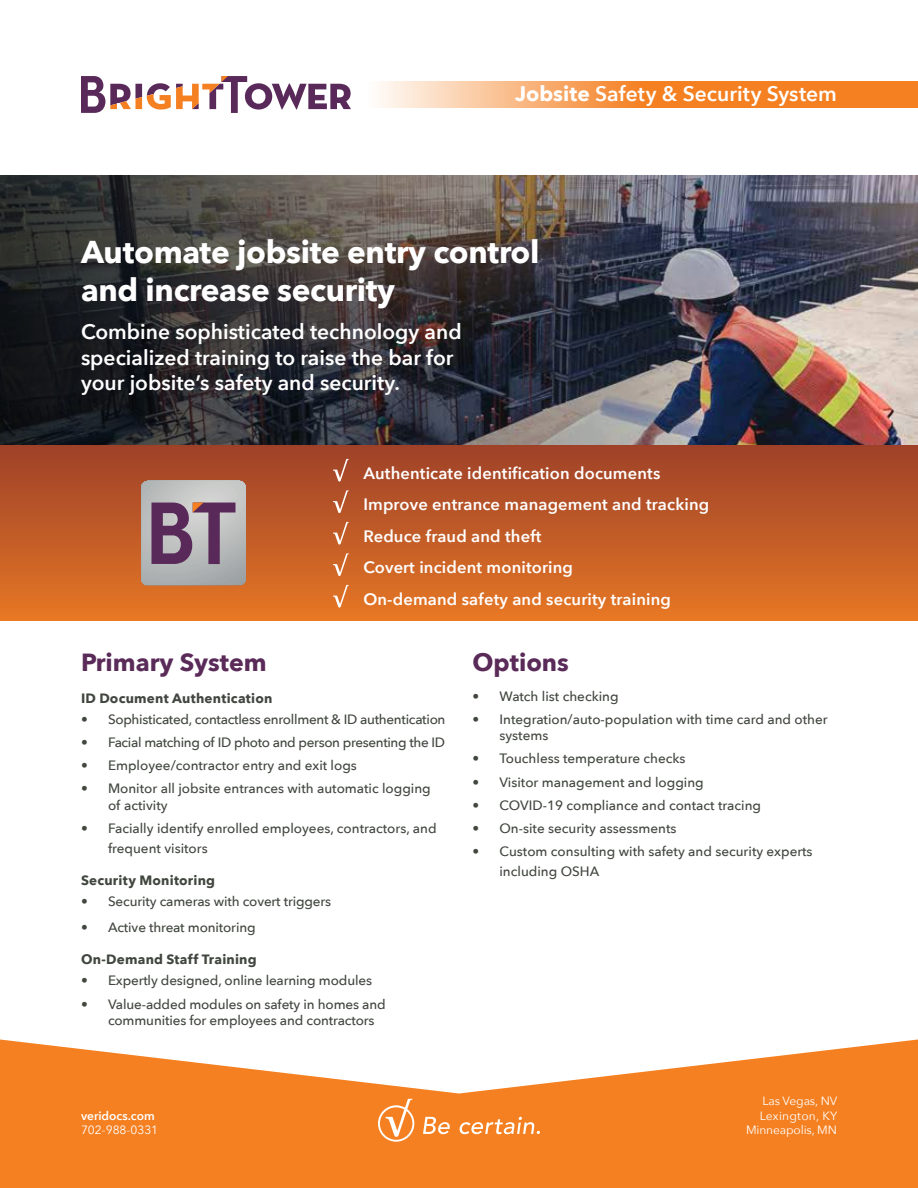
<style>
.page{position:relative;width:918px;height:1188px;background:#fff}
.page>*{position:absolute;margin:0;border:0;box-sizing:border-box;transform-origin:0 0}
.t1{font:700 31.5px/37.8px "Avenir Next";letter-spacing:-.01em;color:#fff}
.t2{font:700 24.75px "Avenir Next";color:#5a2a59}
.t3{font:600 21px/25.2px "Avenir Next";color:#fff}
.t4{font:600 16.5px/31.5px "Avenir Next";letter-spacing:.01em;color:#fff}
.t5{font:500 13.5px/16.5px "Avenir Next";color:#41463f}
.t6{font:700 13.5px "Avenir Next";letter-spacing:.015em;color:#41463f}
.t7{font:500 13.5px "Avenir Next";letter-spacing:-.02em;color:#41463f}
.t8{font:500 13.5px "Avenir Next";letter-spacing:-.025em;color:#41463f}
.t9{font:12px/14.4px "Avenir Next";letter-spacing:-.01em;color:#fff;text-align:right}
.t10{font:600 12px "Avenir Next";color:#fff}
.s1{font-weight:700}
</style>
<div class="page">
<svg style="left:378px;top:81px;width:540px;height:27px;background:#f79d55"></svg>
<img style="left:864px;top:176px;width:54px;height:270px">
<svg style="left:0;top:1040px;width:918px;height:148px;fill:#f58021"></svg>
<div style="left:0;top:446px;width:918px;height:175px;background:linear-gradient(to bottom,#9d412a,#e67725)"></div>
<svg style="left:333px;top:459px;width:16px;height:23px"></svg>
<svg style="left:333px;top:490px;width:16px;height:23px"></svg>
<svg style="left:333px;top:522px;width:16px;height:23px"></svg>
<svg style="left:333px;top:553px;width:16px;height:23px"></svg>
<svg style="left:333px;top:585px;width:16px;height:23px"></svg>
<img style="left:0;top:176px;width:864px;height:270px">
<svg style="left:378px;top:1099px;width:36px;height:43px"></svg>
<svg style="left:423px;top:1117px;width:27px;height:17px"></svg>
<svg style="left:460px;top:1117px;width:80px;height:17px"></svg>
<svg style="left:81px;top:76px;width:270px;height:37px"></svg>
<svg style="left:142px;top:481px;width:104px;height:104px;background:#a197a2"></svg>
<h3 class="t3" style="left:515px;top:80px;width:323px"><span class="s1">Jobsite</span> Safety &amp; Security System</h3>
<h1 class="t1" style="left:81px;top:232px;width:460px">Automate jobsite entry control and increase security</h1>
<h3 class="t3" style="left:81px;top:319px;width:382px">Combine sophisticated technology and specialized training to raise the bar for your jobsite’s safety and security.</h3>
<p class="t4" style="left:363px;top:457px;width:347px">Authenticate identification documents Improve entrance management and tracking Reduce fraud and theft<br>Covert incident monitoring<br>On-demand safety and security training</p>
<h2 class="t2" style="left:81px;top:640px;width:187px">Primary System</h2>
<p class="t6" style="left:81px;top:686px;width:193px">ID Document Authentication</p>
<p class="t7" style="left:81px;top:708px;width:366px">• Sophisticated, contactless enrollment &amp; ID authentication</p>
<p class="t8" style="left:81px;top:731px;width:366px">• Facial matching of ID photo and person presenting the ID</p>
<p class="t5" style="left:81px;top:757px;width:277px">• Employee/contractor entry and exit logs</p>
<p class="t5" style="left:108px;top:780px;width:324px;text-indent:-27px">• Monitor all jobsite entrances with automatic logging of activity</p>
<p class="t5" style="left:108px;top:818px;width:330px;line-height:19.5px;text-indent:-27px">• Facially identify enrolled employees, contractors, and frequent visitors</p>
<p class="t6" style="left:81px;top:869px;width:136px">Security Monitoring</p>
<p class="t5" style="left:81px;top:893px;width:252px">• Security cameras with covert triggers</p>
<p class="t5" style="left:81px;top:919px;width:176px">• Active threat monitoring</p>
<p class="t6" style="left:81px;top:948px;width:177px">On-Demand Staff Training</p>
<p class="t5" style="left:81px;top:972px;width:293px">• Expertly designed, online learning modules</p>
<p class="t5" style="left:108px;top:995px;width:279px;text-indent:-27px">• Value-added modules on safety in homes and communities for employees and contractors</p>
<p class="t10" style="left:81px;top:1105px;width:75px">veridocs.com</p>
<p class="t9" style="left:81px;top:1122px;width:79px">702-988-0331</p>
<h2 class="t2" style="left:472px;top:640px;width:98px">Options</h2>
<p class="t5" style="left:472px;top:687px;width:148px">• Watch list checking</p>
<p class="t5" style="left:500px;top:710px;width:330px;text-indent:-27px">• Integration/auto-population with time card and other systems</p>
<p class="t5" style="left:472px;top:750px;width:215px">• Touchless temperature checks</p>
<p class="t5" style="left:472px;top:773px;width:233px">• Visitor management and logging</p>
<p class="t5" style="left:472px;top:797px;width:290px">• COVID-19 compliance and contact tracing</p>
<p class="t5" style="left:472px;top:820px;width:205px">• On-site security assessments</p>
<p class="t5" style="left:500px;top:842px;width:315px;line-height:19.5px;text-indent:-27px">• Custom consulting with safety and security experts including OSHA</p>
<p class="t9" style="left:746px;top:1093px;width:93px">Las Vegas, NV<br>Lexington, KY<br>Minneapolis, MN</p>
</div>
